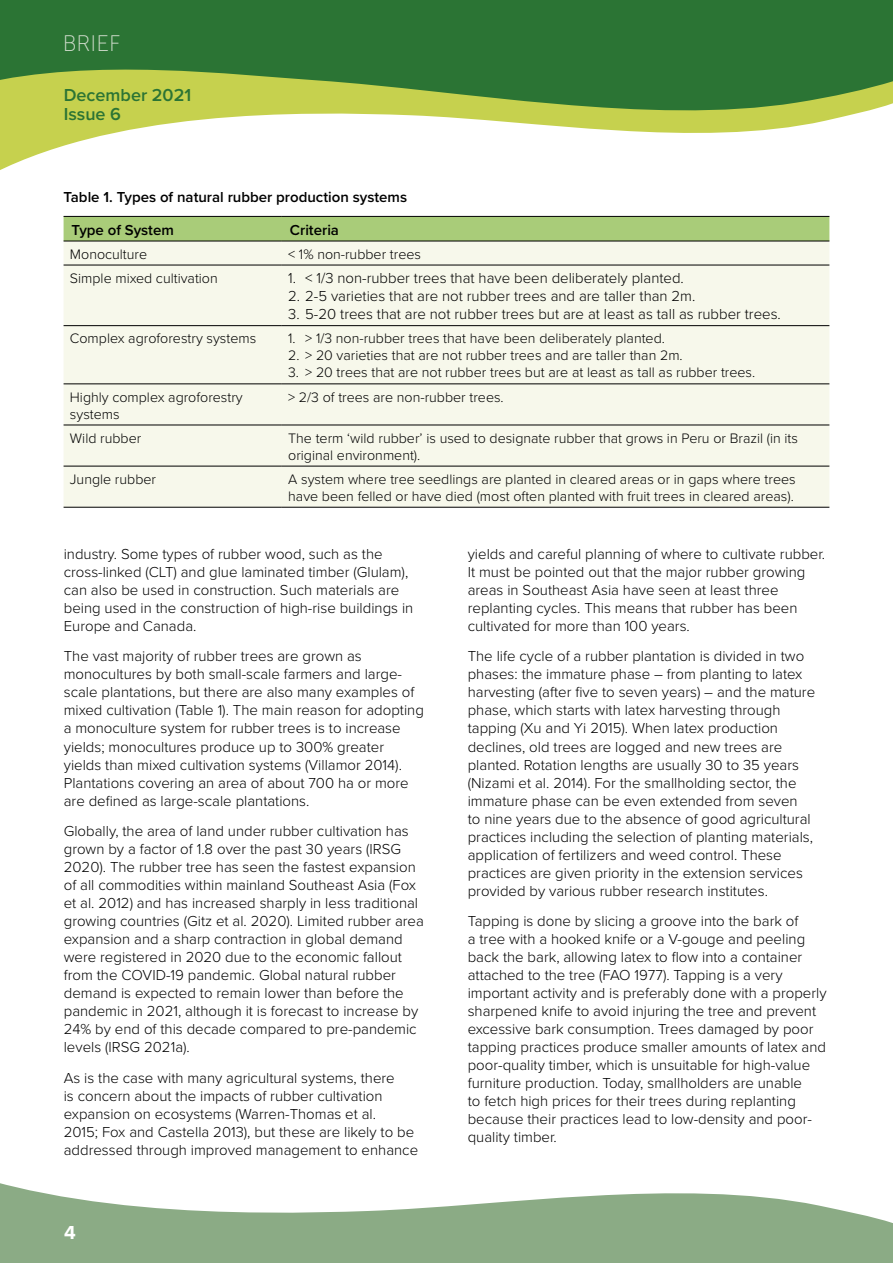
<style>
.page{position:relative;width:893px;height:1263px;background:#fff}
.page>*{position:absolute;margin:0;border:0;box-sizing:border-box;transform-origin:0 0}
.t1{font:22.5px "Museo Sans 100";color:#d2ddce}
.t2{font:700 19.5px "Proxima Nova";color:#fff}
.t3{font:600 18px/19.5px "Proxima Nova";color:#2b7434}
.t4{font:300 15px/18px "Proxima Nova";color:#000}
.t5{font:600 15px/33px "Proxima Nova";color:#000}
.t6{font:300 14.25px/17.1px "Proxima Nova";color:#000}
</style>
<div class="page">
<svg style="left:0;top:1183px;width:893px;height:80px;fill:#8bab85"></svg>
<div style="left:0;top:0;width:893px;height:103px;background:#2b7434"></div>
<svg style="left:0;top:69px;width:892px;height:101px"></svg>
<svg style="left:892px;top:81px;width:1px;height:23px"></svg>
<div style="left:64px;top:217px;width:765px;height:24px;background:#a9cc79"></div>
<div style="left:64px;top:242px;width:765px;height:265px;background:#f7f8eb"></div>
<hr style="left:64px;top:216px;width:218px;height:1px;background:#000">
<hr style="left:282px;top:216px;width:547px;height:1px;background:#000">
<hr style="left:64px;top:241px;width:218px;height:1px;background:#000">
<hr style="left:282px;top:241px;width:547px;height:1px;background:#000">
<hr style="left:64px;top:265px;width:218px;height:1px;background:#000">
<hr style="left:282px;top:265px;width:547px;height:1px;background:#000">
<hr style="left:64px;top:325px;width:218px;height:1px;background:#000">
<hr style="left:282px;top:325px;width:547px;height:1px;background:#000">
<hr style="left:64px;top:384px;width:218px;height:1px;background:#000">
<hr style="left:282px;top:384px;width:547px;height:1px;background:#000">
<hr style="left:64px;top:425px;width:218px;height:1px;background:#000">
<hr style="left:282px;top:425px;width:547px;height:1px;background:#000">
<hr style="left:64px;top:466px;width:218px;height:1px;background:#000">
<hr style="left:282px;top:466px;width:547px;height:1px;background:#000">
<hr style="left:64px;top:507px;width:218px;height:1px;background:#000">
<hr style="left:282px;top:507px;width:547px;height:1px;background:#000">
<h1 class="t1" style="left:63px;top:31px;width:60px">BRIEF</h1>
<p class="t3" style="left:64px;top:85px;width:129px">December 2021<br>Issue 6</p>
<p class="t5" style="left:72px;top:180px;width:337px;text-indent:-8px">Table 1. Types of natural rubber production systems<br>Type of System</p>
<p class="t5" style="left:290px;top:213px;width:51px">Criteria</p>
<p class="t6" style="left:70px;top:245px;width:79px">Monoculture</p>
<p class="t6" style="left:288px;top:245px;width:134px">&lt; 1% non-rubber trees</p>
<p class="t6" style="left:70px;top:269px;width:149px">Simple mixed cultivation</p>
<p class="t4" style="left:288px;top:268px;width:397px">1. &lt; 1/3 non-rubber trees that have been deliberately planted.</p>
<p class="t4" style="left:288px;top:286px;width:409px">2. 2-5 varieties that are not rubber trees and are taller than 2m.</p>
<p class="t4" style="left:288px;top:304px;width:494px">3. 5-20 trees that are not rubber trees but are at least as tall as rubber trees.</p>
<p class="t6" style="left:70px;top:329px;width:188px">Complex agroforestry systems</p>
<p class="t6" style="left:288px;top:329px;width:378px">1. &gt; 1/3 non-rubber trees that have been deliberately planted.</p>
<p class="t6" style="left:288px;top:346px;width:396px">2. &gt; 20 varieties that are not rubber trees and are taller than 2m.</p>
<p class="t6" style="left:288px;top:363px;width:469px">3. &gt; 20 trees that are not rubber trees but are at least as tall as rubber trees.</p>
<p class="t6" style="left:70px;top:387px;width:174px">Highly complex agroforestry systems</p>
<p class="t6" style="left:288px;top:387px;width:217px">&gt; 2/3 of trees are non-rubber trees.</p>
<p class="t6" style="left:70px;top:428px;width:73px">Wild rubber</p>
<p class="t6" style="left:288px;top:428px;width:511px">The term ‘wild rubber’ is used to designate rubber that grows in Peru or Brazil (in its original environment).</p>
<p class="t6" style="left:70px;top:470px;width:88px">Jungle rubber</p>
<p class="t6" style="left:288px;top:470px;width:509px">A system where tree seedlings are planted in cleared areas or in gaps where trees have been felled or have died (most often planted with fruit trees in cleared areas).</p>
<p class="t4" style="left:64px;top:544px;width:351px">industry. Some types of rubber wood, such as the cross-linked (CLT) and glue laminated timber (Glulam), can also be used in construction. Such materials are being used in the construction of high-rise buildings in Europe and Canada.</p>
<p class="t4" style="left:64px;top:647px;width:362px">The vast majority of rubber trees are grown as monocultures by both small-scale farmers and large&shy;scale plantations, but there are also many examples of mixed cultivation (Table 1). The main reason for adopting a monoculture system for rubber trees is to increase yields; monocultures produce up to 300% greater yields than mixed cultivation systems (Villamor 2014).<br>Plantations covering an area of about 700 ha or more are defined as large-scale plantations.</p>
<p class="t4" style="left:64px;top:821px;width:362px">Globally, the area of land under rubber cultivation has grown by a factor of 1.8 over the past 30 years (IRSG 2020). The rubber tree has seen the fastest expansion of all commodities within mainland Southeast Asia (Fox et al. 2012) and has increased sharply in less traditional growing countries (Gitz et al. 2020). Limited rubber area expansion and a sharp contraction in global demand were registered in 2020 due to the economic fallout from the COVID-19 pandemic. Global natural rubber demand is expected to remain lower than before the pandemic in 2021, although it is forecast to increase by 24% by end of this decade compared to pre-pandemic levels (IRSG 2021a).</p>
<p class="t4" style="left:64px;top:1068px;width:356px">As is the case with many agricultural systems, there<br>is concern about the impacts of rubber cultivation expansion on ecosystems (Warren-Thomas et al.<br>2015; Fox and Castella 2013), but these are likely to be addressed through improved management to enhance</p>
<h2 class="t2" style="left:64px;top:1221px;width:13px">4</h2>
<p class="t4" style="left:468px;top:544px;width:359px">yields and careful planning of where to cultivate rubber.<br>It must be pointed out that the major rubber growing areas in Southeast Asia have seen at least three replanting cycles. This means that rubber has been cultivated for more than 100 years.</p>
<p class="t4" style="left:468px;top:647px;width:349px">The life cycle of a rubber plantation is divided in two phases: the immature phase – from planting to latex harvesting (after five to seven years) – and the mature phase, which starts with latex harvesting through tapping (Xu and Yi 2015). When latex production declines, old trees are logged and new trees are planted. Rotation lengths are usually 30 to 35 years (Nizami et al. 2014). For the smallholding sector, the immature phase can be even extended from seven<br>to nine years due to the absence of good agricultural practices including the selection of planting materials, application of fertilizers and weed control. These practices are given priority in the extension services provided by various rubber research institutes.</p>
<p class="t4" style="left:468px;top:911px;width:360px">Tapping is done by slicing a groove into the bark of<br>a tree with a hooked knife or a V-gouge and peeling back the bark, allowing latex to flow into a container attached to the tree (FAO 1977). Tapping is a very important activity and is preferably done with a properly sharpened knife to avoid injuring the tree and prevent excessive bark consumption. Trees damaged by poor tapping practices produce smaller amounts of latex and poor-quality timber, which is unsuitable for high-value furniture production. Today, smallholders are unable<br>to fetch high prices for their trees during replanting because their practices lead to low-density and poor&shy;quality timber.</p>
</div>
